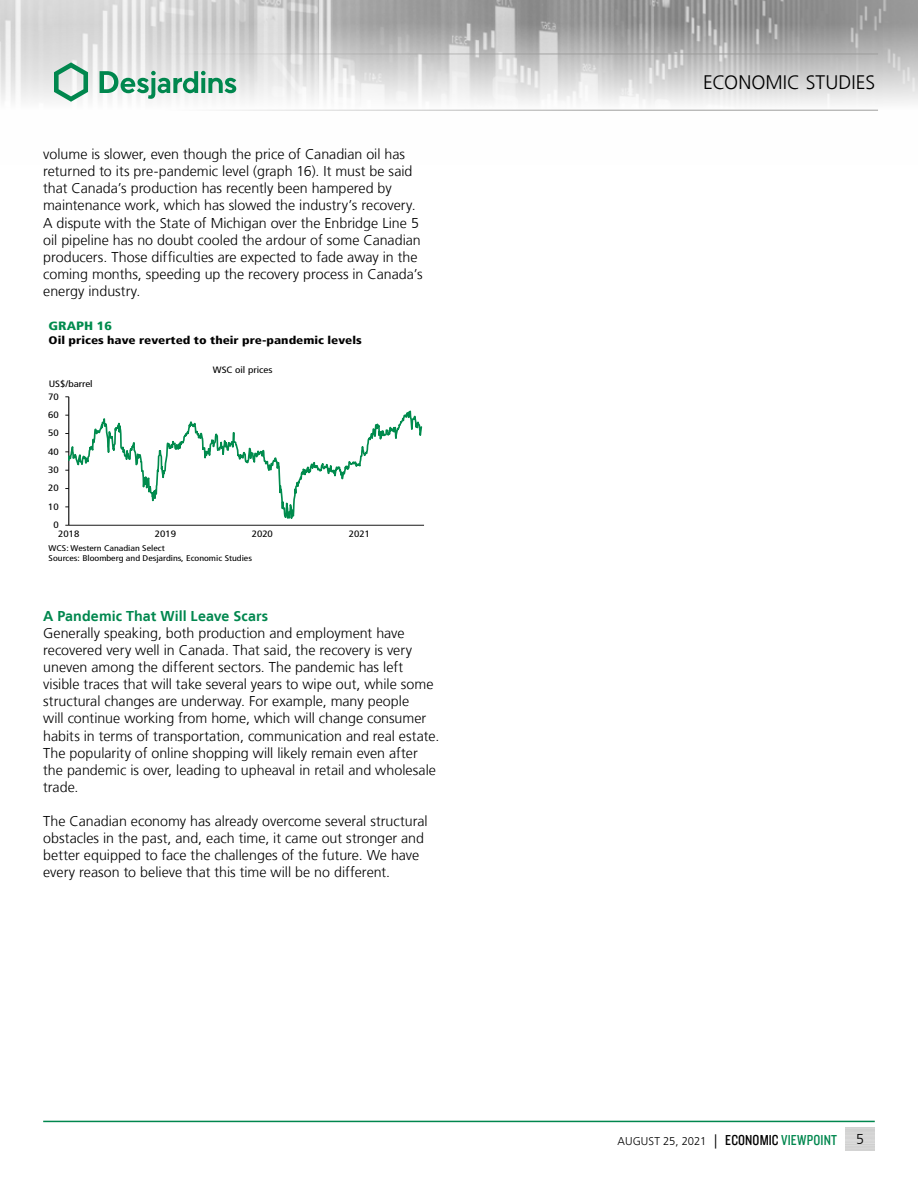
<style>
.page{position:relative;width:918px;height:1188px;background:#fff}
.page>*{position:absolute;margin:0;border:0;box-sizing:border-box;transform-origin:0 0}
.t1{font:300 19.5px "Frutiger LT";letter-spacing:.005em;color:#000}
.t2{font:300 14.25px/17.1px "Frutiger LT";color:#000}
.t3{font:700 14.25px "Frutiger LT";letter-spacing:.005em;color:#00874e}
.t4{font:900 condensed 12px "Frutiger LT";color:#008b4d;scale:1.2 1}
.t5{font:300 11.25px "Frutiger LT";letter-spacing:-.005em;color:#000}
.t6{font:900 condensed 11.1px "Frutiger LT";color:#000;scale:1.2 1}
.t7{font:condensed 9.3px "Frutiger LT";color:#000;scale:1.2 1}
.t8{font:condensed 9.15px "Frutiger LT";color:#000;scale:1.2 1}
.t9{font:condensed 8.25px/9.9px "Frutiger LT";color:#000;scale:1.2 1}
.s1{font-size:14.25px}
.s2{font-family:"Knockout 29 Junior Ltweight";font-weight:400;font-size:15px}
.s3{font-family:"Knockout 29 Junior Ltweight";font-weight:400;font-size:15px;color:#00874e}
</style>
<div class="page">
<img style="left:0;top:0;width:918px;height:110px">
<hr style="left:0;top:54px;width:878px;height:1px;background:#9d9d9c">
<hr style="left:0;top:110px;width:878px;height:1px;background:#9d9d9c">
<svg style="left:54px;top:62px;width:34px;height:40px"></svg>
<svg style="left:100px;top:71px;width:136px;height:28px"></svg>
<hr style="left:43px;top:1121px;width:832px;height:1px;background:#00874e">
<hr style="left:68px;top:397px;width:1px;height:128px;background:#000">
<hr style="left:69px;top:525px;width:355px;height:1px;background:#000">
<svg style="left:69px;top:397px;width:354px;height:129px"></svg>
<p class="t2" style="left:43px;top:146px;width:381px">volume is slower, even though the price of Canadian oil has returned to its pre-pandemic level (graph 16). It must be said that Canada’s production has recently been hampered by maintenance work, which has slowed the industry’s recovery.<br>A dispute with the State of Michigan over the Enbridge Line 5 oil pipeline has no doubt cooled the ardour of some Canadian producers. Those difficulties are expected to fade away in the coming months, speeding up the recovery process in Canada’s energy industry.</p>
<p class="t4" style="left:49px;top:319px;width:54px">GRAPH 16</p>
<p class="t6" style="left:49px;top:333px;width:262px">Oil prices have reverted to their pre-pandemic levels</p>
<p class="t8" style="left:49px;top:379px;width:38px">US$/barrel</p>
<p class="t7" style="left:48px;top:391px;width:10px">70</p>
<p class="t8" style="left:48px;top:409px;width:10px">60</p>
<p class="t8" style="left:48px;top:428px;width:10px">50</p>
<p class="t8" style="left:48px;top:446px;width:10px">40</p>
<p class="t8" style="left:48px;top:464px;width:10px">30</p>
<p class="t8" style="left:48px;top:483px;width:10px">20</p>
<p class="t8" style="left:48px;top:501px;width:10px">10</p>
<p class="t8" style="left:53px;top:520px;width:6px">0</p>
<p class="t8" style="left:213px;top:365px;width:51px">WSC oil prices</p>
<p class="t7" style="left:58px;top:528px;width:19px">2018</p>
<p class="t7" style="left:155px;top:528px;width:19px">2019</p>
<p class="t7" style="left:252px;top:528px;width:19px">2020</p>
<p class="t7" style="left:349px;top:528px;width:19px">2021</p>
<p class="t9" style="left:49px;top:543px;width:171px">WCS: Western Canadian Select<br>Sources: Bloomberg and Desjardins, Economic Studies</p>
<p class="t3" style="left:43px;top:608px;width:227px">A Pandemic That Will Leave Scars</p>
<p class="t2" style="left:43px;top:625px;width:398px">Generally speaking, both production and employment have recovered very well in Canada. That said, the recovery is very uneven among the different sectors. The pandemic has left visible traces that will take several years to wipe out, while some structural changes are underway. For example, many people<br>will continue working from home, which will change consumer habits in terms of transportation, communication and real estate.<br>The popularity of online shopping will likely remain even after the pandemic is over, leading to upheaval in retail and wholesale trade.</p>
<p class="t2" style="left:43px;top:813px;width:386px">The Canadian economy has already overcome several structural obstacles in the past, and, each time, it came out stronger and better equipped to face the challenges of the future. We have every reason to believe that this time will be no different.</p>
<h1 class="t1" style="left:703px;top:72px;width:174px">ECONOMIC STUDIES</h1>
<p class="t5" style="left:618px;top:1135px;width:221px">AUGUST 25, 2021 <span class="s1">|</span> <span class="s2">ECONOMIC</span> <span class="s3">VIEWPOINT</span></p>
<p class="t2" style="left:856px;top:1131px;width:9px">5</p>
</div>
